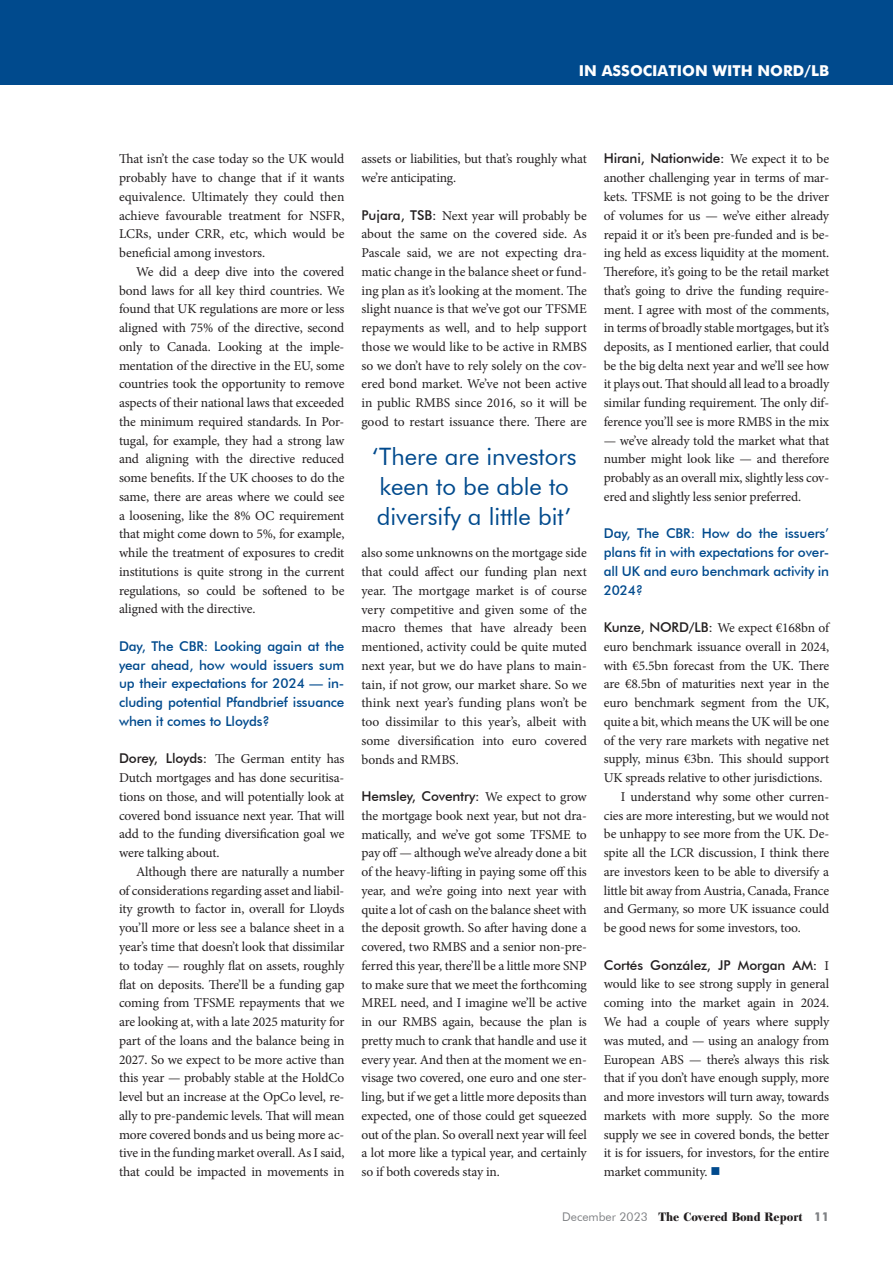
<style>
.page{position:relative;width:893px;height:1263px;background:#fff}
.page>*{position:absolute;margin:0;border:0;box-sizing:border-box;transform-origin:0 0}
.CBR_Pullquote{font:24px/30px "Futura BT";color:#004a8d}
.t1{font:700 15px "Futura";color:#fff}
.CBR_Bodytext{font:13.5px/18.8px "Minion Pro";letter-spacing:-.01em;color:#231f20;text-align:justify}
.CBR_Question{font:500 13.5px/18.8px "Futura BT";letter-spacing:-.01em;color:#004a8d;text-align:justify}
.t2{font:700 12px "Whittingham BQ";color:#231f20}
.s1{font-family:"Futura BT";font-weight:500}
.s2{color:#004a8d}
.s3{font-family:"Futura BT";font-weight:400;color:#808285}
.s4{font-family:"Futura";color:#808285}
</style>
<div class="page">
<div style="left:0;top:0;width:893px;height:85px;background:#004a8d"></div>
<p class="t1" style="left:579px;top:60px;width:252px">IN ASSOCIATION WITH NORD/LB</p>
<p class="CBR_Bodytext" style="left:119px;top:150px;width:227px">That isn’t the case today so the UK would probably have to change that if it wants equivalence. Ultimately they could then achieve favourable treatment for NSFR, LCRs, under CRR, etc, which would be beneficial among investors.</p>
<p class="CBR_Bodytext" style="left:119px;top:262px;width:227px;text-indent:17px">We did a deep dive into the covered bond laws for all key third countries. We found that UK regulations are more or less aligned with 75% of the directive, second only to Canada. Looking at the imple&shy;mentation of the directive in the EU, some countries took the opportunity to remove aspects of their national laws that exceeded the minimum required standards. In Por&shy;tugal, for example, they had a strong law and aligning with the directive reduced some benefits. If the UK chooses to do the same, there are areas where we could see a loosening, like the 8% OC requirement that might come down to 5%, for example, while the treatment of exposures to credit institutions is quite strong in the current regulations, so could be softened to be aligned with the directive.</p>
<p class="CBR_Question" style="left:119px;top:637px;width:227px">Day, The CBR: Looking again at the year ahead, how would issuers sum up their expectations for 2024 — in&shy;cluding potential Pfandbrief issuance when it comes to Lloyds?</p>
<p class="CBR_Bodytext" style="left:119px;top:750px;width:227px"><span class="s1">Dorey, Lloyds:</span> The German entity has Dutch mortgages and has done securitisa&shy;tions on those, and will potentially look at covered bond issuance next year. That will add to the funding diversification goal we were talking about.</p>
<p class="CBR_Bodytext" style="left:119px;top:862px;width:227px;text-indent:17px">Although there are naturally a number of considerations regarding asset and liabil&shy;ity growth to factor in, overall for Lloyds you’ll more or less see a balance sheet in a year’s time that doesn’t look that dissimilar to today — roughly flat on assets, roughly flat on deposits. There’ll be a funding gap coming from TFSME repayments that we are looking at, with a late 2025 maturity for part of the loans and the balance being in 2027. So we expect to be more active than this year — probably stable at the HoldCo level but an increase at the OpCo level, re&shy;ally to pre-pandemic levels. That will mean more covered bonds and us being more ac&shy;tive in the funding market overall. As I said, that could be impacted in movements in</p>
<p class="CBR_Bodytext" style="left:361px;top:150px;width:227px">assets or liabilities, but that’s roughly what we’re anticipating.</p>
<p class="CBR_Bodytext" style="left:361px;top:206px;width:227px"><span class="s1">Pujara, TSB:</span> Next year will probably be about the same on the covered side. As Pascale said, we are not expecting dra&shy;matic change in the balance sheet or fund&shy;ing plan as it’s looking at the moment. The slight nuance is that we’ve got our TFSME repayments as well, and to help support those we would like to be active in RMBS so we don’t have to rely solely on the cov&shy;ered bond market. We’ve not been active in public RMBS since 2016, so it will be good to restart issuance there. There are</p>
<p class="CBR_Pullquote" style="left:372px;top:442px;width:206px">‘There are investors keen to be able to diversify a little bit’</p>
<p class="CBR_Bodytext" style="left:361px;top:544px;width:227px">also some unknowns on the mortgage side that could affect our funding plan next year. The mortgage market is of course very competitive and given some of the macro themes that have already been mentioned, activity could be quite muted next year, but we do have plans to main&shy;tain, if not grow, our market share. So we think next year’s funding plans won’t be too dissimilar to this year’s, albeit with some diversification into euro covered bonds and RMBS.</p>
<p class="CBR_Bodytext" style="left:361px;top:787px;width:227px"><span class="s1">Hemsley, Coventry:</span> We expect to grow the mortgage book next year, but not dra&shy;matically, and we’ve got some TFSME to pay off — although we’ve already done a bit of the heavy-lifting in paying some off this year, and we’re going into next year with quite a lot of cash on the balance sheet with the deposit growth. So after having done a covered, two RMBS and a senior non-pre&shy;ferred this year, there’ll be a little more SNP to make sure that we meet the forthcoming MREL need, and I imagine we’ll be active in our RMBS again, because the plan is pretty much to crank that handle and use it every year. And then at the moment we en&shy;visage two covered, one euro and one ster&shy;ling, but if we get a little more deposits than expected, one of those could get squeezed out of the plan. So overall next year will feel a lot more like a typical year, and certainly so if both covereds stay in.</p>
<p class="CBR_Bodytext" style="left:604px;top:150px;width:227px"><span class="s1">Hirani, Nationwide:</span> We expect it to be another challenging year in terms of mar&shy;kets. TFSME is not going to be the driver of volumes for us — we’ve either already repaid it or it’s been pre-funded and is be&shy;ing held as excess liquidity at the moment.<br>Therefore, it’s going to be the retail market that’s going to drive the funding require&shy;ment. I agree with most of the comments, in terms of broadly stable mortgages, but it’s deposits, as I mentioned earlier, that could be the big delta next year and we’ll see how it plays out. That should all lead to a broadly similar funding requirement. The only dif&shy;ference you’ll see is more RMBS in the mix</p>
<p class="CBR_Bodytext" style="left:604px;top:431px;width:227px">— we’ve already told the market what that number might look like — and therefore probably as an overall mix, slightly less cov&shy;ered and slightly less senior preferred.</p>
<p class="CBR_Question" style="left:604px;top:524px;width:227px">Day, The CBR: How do the issuers’ plans fit in with expectations for over&shy;all UK and euro benchmark activity in 2024?</p>
<p class="CBR_Bodytext" style="left:604px;top:618px;width:227px"><span class="s1">Kunze, NORD/LB:</span> We expect €168bn of euro benchmark issuance overall in 2024, with €5.5bn forecast from the UK. There are €8.5bn of maturities next year in the euro benchmark segment from the UK, quite a bit, which means the UK will be one of the very rare markets with negative net supply, minus €3bn. This should support UK spreads relative to other jurisdictions.</p>
<p class="CBR_Bodytext" style="left:604px;top:787px;width:227px;text-indent:17px">I understand why some other curren&shy;cies are more interesting, but we would not be unhappy to see more from the UK. De&shy;spite all the LCR discussion, I think there are investors keen to be able to diversify a little bit away from Austria, Canada, France and Germany, so more UK issuance could be good news for some investors, too.</p>
<p class="CBR_Bodytext" style="left:604px;top:956px;width:227px"><span class="s1">Cortés González, JP Morgan AM:</span> I would like to see strong supply in general coming into the market again in 2024.<br>We had a couple of years where supply was muted, and — using an analogy from European ABS — there’s always this risk that if you don’t have enough supply, more and more investors will turn away, towards markets with more supply. So the more supply we see in covered bonds, the better it is for issuers, for investors, for the entire market community. <span class="s2">■</span></p>
<p class="t2" style="left:562px;top:1210px;width:268px"><span class="s3">December 2023</span> The Covered Bond Report <span class="s4">11</span></p>
</div>
